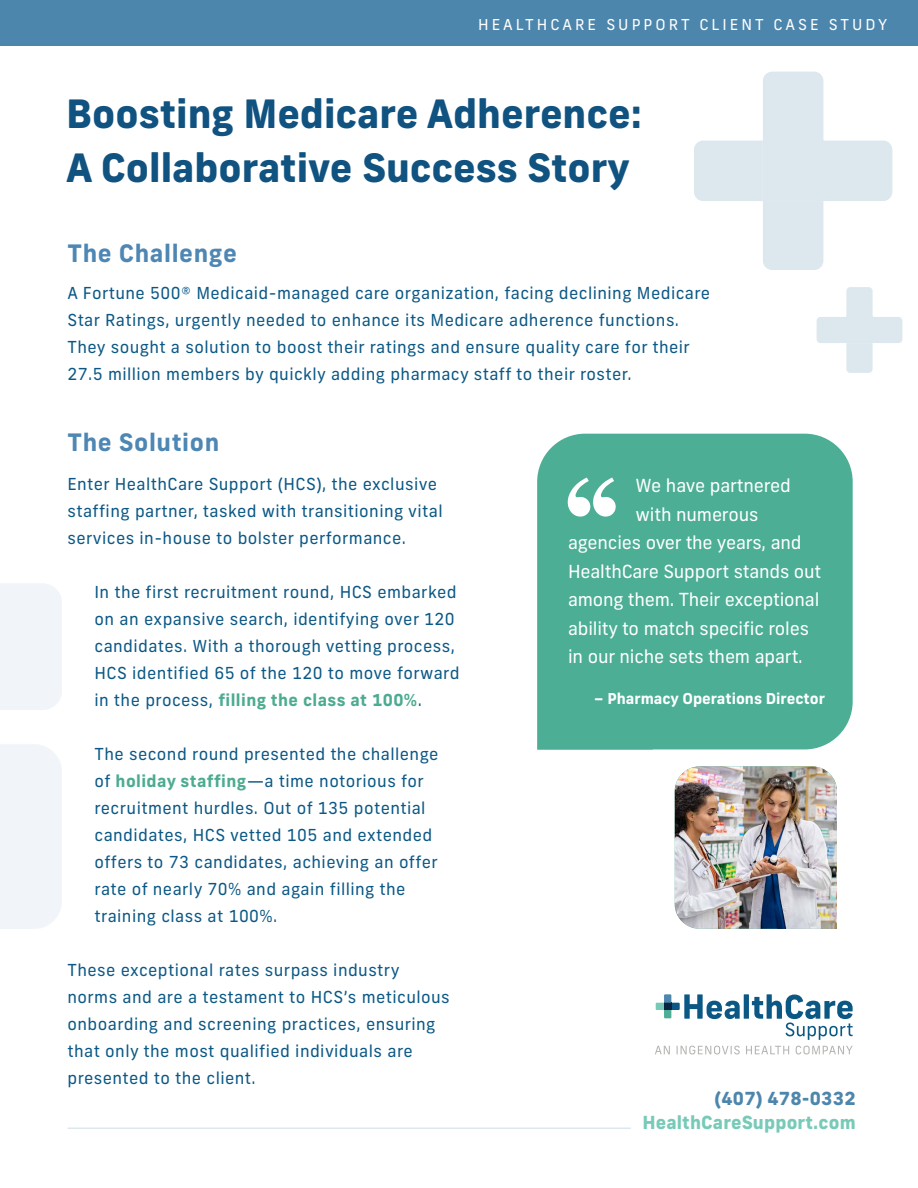
<style>
.page{position:relative;width:918px;height:1188px;background:#fff}
.page>*{position:absolute;margin:0;border:0;box-sizing:border-box;transform-origin:0 0}
.t1{font:800 39px/54px "New Frank";color:#105280}
.t2{font:700 24px "New Frank";letter-spacing:.025em;color:#4e87b4}
.t3{font:18px "New Frank";letter-spacing:-.01em;color:#fff}
.t4{font:800 18px "New Frank";letter-spacing:.01em;color:#78cab8}
.t5{font:800 18px "New Frank";letter-spacing:.01em;color:#4d86ac}
.t6{font:16.5px/27px "New Frank";letter-spacing:.025em;color:#0b5885}
.t7{font:15px "New Frank";letter-spacing:.2em;color:#fff}
.t8{font:700 15px "New Frank";color:#fff}
.s1{font-weight:700;color:#4cab91}
</style>
<div class="page">
<div style="left:744px;top:994px;width:5px;height:25px;background:#0b5885"></div>
<svg style="left:752px;top:994px;width:101px;height:46px"></svg>
<svg style="left:656px;top:994px;width:84px;height:25px"></svg>
<svg style="left:655px;top:1046px;width:15px;height:8px"></svg>
<svg style="left:677px;top:1046px;width:63px;height:8px"></svg>
<svg style="left:746px;top:1046px;width:43px;height:8px"></svg>
<svg style="left:796px;top:1046px;width:57px;height:8px"></svg>
<svg style="left:694px;top:72px;width:198px;height:198px"></svg>
<svg style="left:817px;top:287px;width:85px;height:86px"></svg>
<div style="left:0;top:0;width:918px;height:46px;background:#4d86ac"></div>
<div style="left:537px;top:434px;width:316px;height:316px;background:#4bae95"></div>
<svg style="left:568px;top:478px;width:48px;height:39px"></svg>
<hr style="left:68px;top:1128px;width:563px;height:1px;background:#4d86ac">
<img style="left:675px;top:766px;width:162px;height:163px">
<p class="t7" style="left:478px;top:15px;width:411px">HEALTHCARE SUPPORT CLIENT CASE STUDY</p>
<h1 class="t1" style="left:66px;top:86px;width:577px">Boosting Medicare Adherence:<br>A Collaborative Success Story</h1>
<h2 class="t2" style="left:68px;top:237px;width:171px">The Challenge</h2>
<p class="t6" style="left:68px;top:280px;width:644px">A Fortune 500® Medicaid-managed care organization, facing declining Medicare Star Ratings, urgently needed to enhance its Medicare adherence functions.<br>They sought a solution to boost their ratings and ensure quality care for their 27.5 million members by quickly adding pharmacy staff to their roster.</p>
<h2 class="t2" style="left:68px;top:426px;width:153px">The Solution</h2>
<p class="t6" style="left:68px;top:470px;width:377px">Enter HealthCare Support (HCS), the exclusive staffing partner, tasked with transitioning vital services in-house to bolster performance.</p>
<p class="t6" style="left:94px;top:578px;width:367px">In the first recruitment round, HCS embarked on an expansive search, identifying over 120 candidates. With a thorough vetting process, HCS identified 65 of the 120 to move forward in the process, <span class="s1">filling the class at 100%</span>.</p>
<p class="t6" style="left:94px;top:740px;width:346px">The second round presented the challenge of <span class="s1">holiday staffing</span>—a time notorious for recruitment hurdles. Out of 135 potential candidates, HCS vetted 105 and extended offers to 73 candidates, achieving an offer rate of nearly 70% and again filling the training class at 100%.</p>
<p class="t6" style="left:67px;top:956px;width:384px">These exceptional rates surpass industry norms and are a testament to HCS’s meticulous onboarding and screening practices, ensuring that only the most qualified individuals are presented to the client.</p>
<p class="t3" style="left:636px;top:475px;width:157px">We have partnered</p>
<p class="t3" style="left:636px;top:503px;width:124px">with numerous</p>
<p class="t3" style="left:568px;top:532px;width:235px">agencies over the years, and</p>
<p class="t3" style="left:568px;top:560px;width:255px">HealthCare Support stands out</p>
<p class="t3" style="left:568px;top:589px;width:253px">among them. Their exceptional</p>
<p class="t3" style="left:568px;top:617px;width:242px">ability to match specific roles</p>
<p class="t3" style="left:568px;top:646px;width:236px">in our niche sets them apart.</p>
<p class="t8" style="left:594px;top:689px;width:232px">− Pharmacy Operations Director</p>
<p class="t5" style="left:715px;top:1087px;width:143px">(407) 478-0332</p>
<p class="t4" style="left:642px;top:1111px;width:215px">HealthCareSupport.com</p>
</div>
